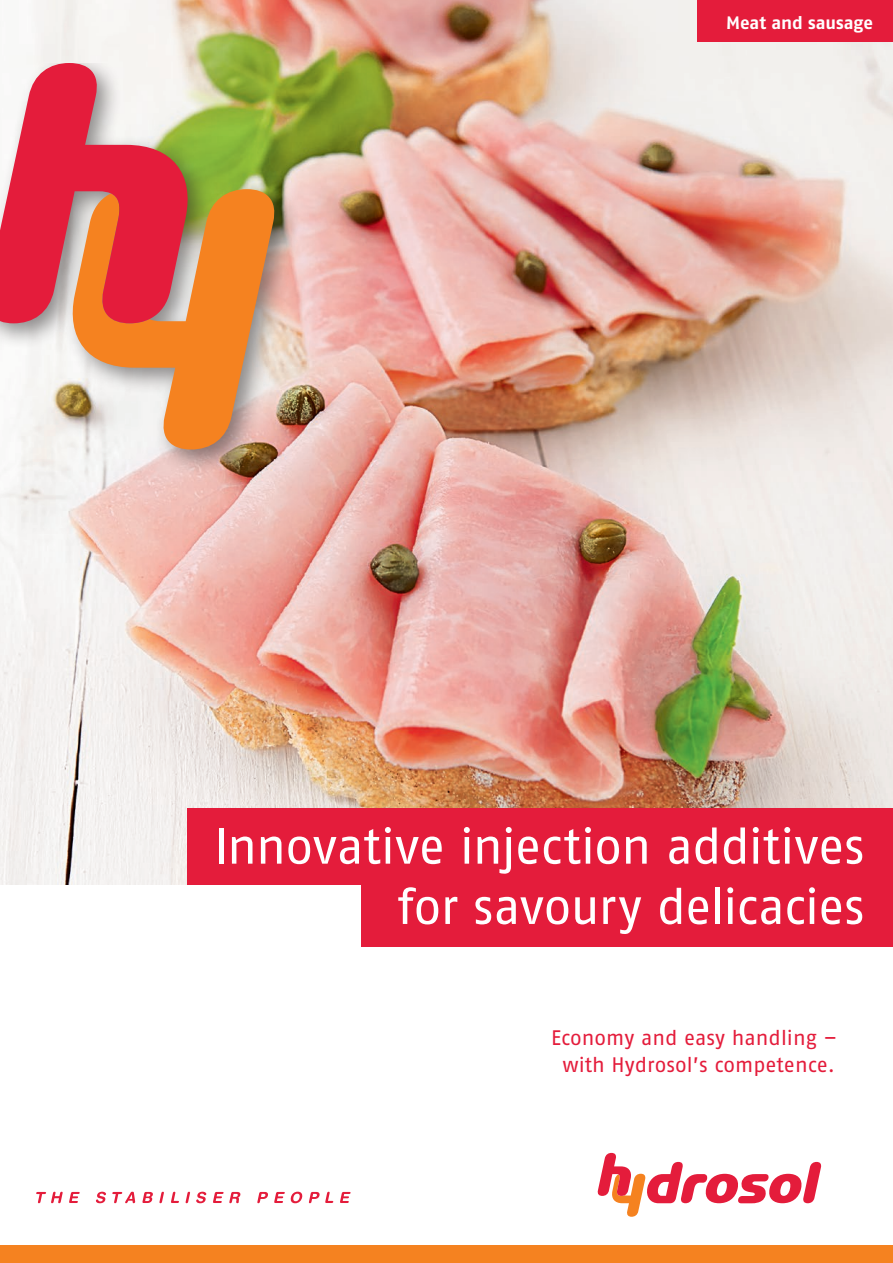
<style>
.page{position:relative;width:893px;height:1263px;background:#fff}
.page>*{position:absolute;margin:0;border:0;box-sizing:border-box;transform-origin:0 0}
.t1{font:50.25px/60.3px "Fago Pro";letter-spacing:-.02em;color:#fff;text-align:right}
.t2{font:21px/27px "Fago Pro";color:#e41c3b;text-align:center}
.t3{font:700 18px "Fago Pro";letter-spacing:-.01em;color:#fff}
</style>
<div class="page">
<div style="left:0;top:1246px;width:893px;height:17px;background:#f58220"></div>
<img style="left:0;top:0;width:893px;height:884px">
<div style="left:361px;top:870px;width:532px;height:77px;background:#e41c3b"></div>
<div style="left:187px;top:808px;width:706px;height:76px;background:#e41c3b"></div>
<div style="left:697px;top:0;width:196px;height:41px;background:#e41c3b"></div>
<div style="left:0;top:63px;width:301px;height:413px;background:#231f20;opacity:.5"></div>
<svg style="left:66px;top:189px;width:212px;height:260px;background:#e4a166"></svg>
<svg style="left:0;top:63px;width:195px;height:260px;fill:#e41c3b"></svg>
<svg style="left:36px;top:1192px;width:27px;height:11px"></svg>
<svg style="left:69px;top:1192px;width:11px;height:11px"></svg>
<svg style="left:96px;top:1192px;width:10px;height:11px"></svg>
<svg style="left:112px;top:1192px;width:23px;height:11px"></svg>
<svg style="left:142px;top:1192px;width:11px;height:11px"></svg>
<svg style="left:159px;top:1192px;width:5px;height:11px"></svg>
<svg style="left:171px;top:1192px;width:8px;height:11px"></svg>
<svg style="left:185px;top:1192px;width:5px;height:11px"></svg>
<svg style="left:196px;top:1192px;width:11px;height:11px"></svg>
<svg style="left:213px;top:1192px;width:28px;height:11px"></svg>
<svg style="left:257px;top:1192px;width:11px;height:11px"></svg>
<svg style="left:274px;top:1192px;width:29px;height:11px"></svg>
<svg style="left:309px;top:1192px;width:24px;height:11px"></svg>
<svg style="left:340px;top:1192px;width:11px;height:11px"></svg>
<svg style="left:597px;top:1153px;width:225px;height:64px"></svg>
<p class="t3" style="left:726px;top:12px;width:148px">Meat and sausage</p>
<h1 class="t1" style="left:214px;top:816px;width:652px">Innovative injection additives for savoury delicacies</h1>
<p class="t2" style="left:551px;top:1024px;width:288px">Economy and easy handling – with Hydrosol’s competence.</p>
</div>
